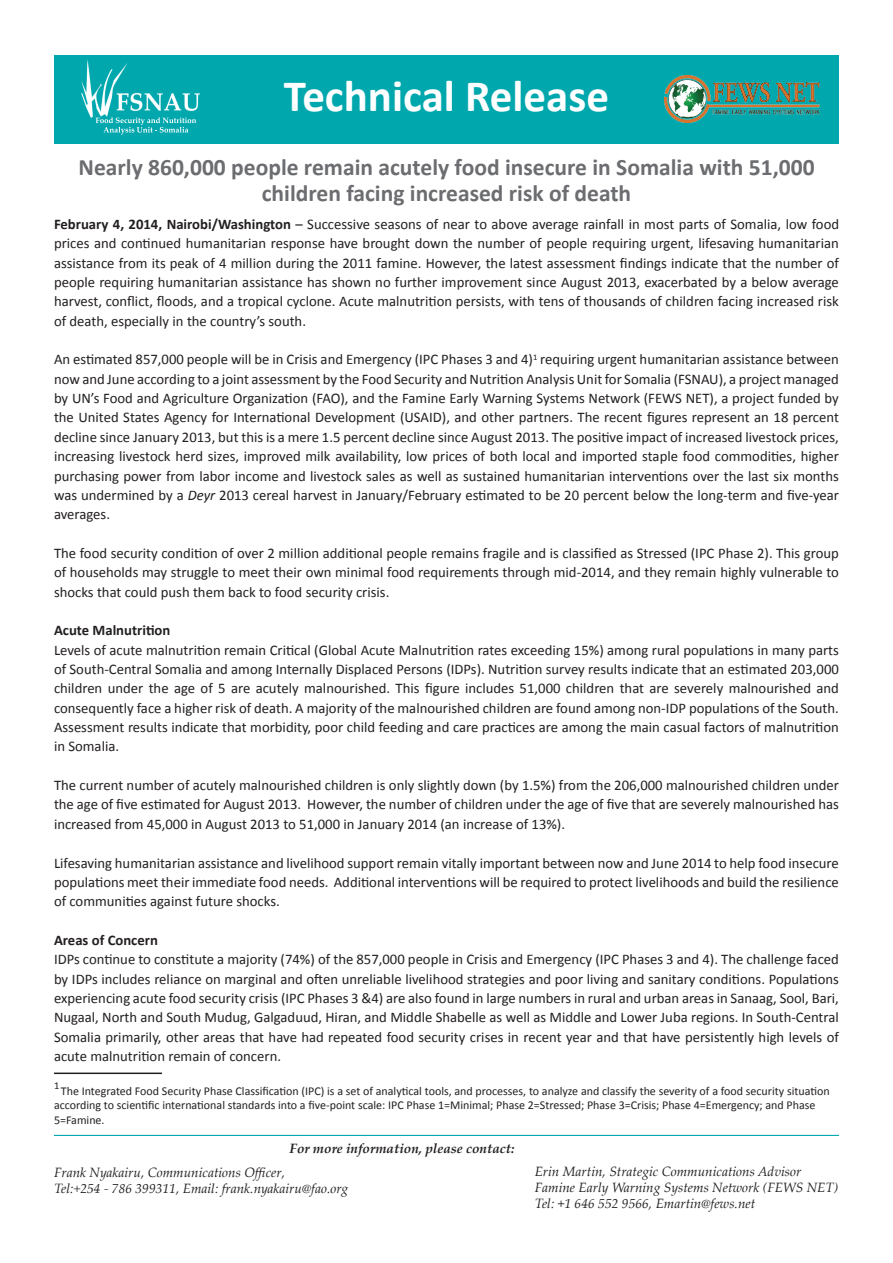
<style>
.page{position:relative;width:893px;height:1263px;background:#fff}
.page>*{position:absolute;margin:0;border:0;box-sizing:border-box;transform-origin:0 0}
.t1{font:700 45px "Calibri";color:#fff}
.t2{font:700 23.55px/26px "Calibri";color:#6c6d70;text-align:center}
.t3{font:14.7px/19.4px "Calibri";color:#231f20;text-align:justify}
.t4{font:700 14.7px "Calibri";color:#231f20}
.t5{font:italic 13.5px/16.2px "Palatino Linotype";color:#231f20}
.t6{font:italic 700 13.5px "Palatino Linotype";color:#231f20}
.t7{font:12px/14.4px "Calibri";color:#231f20}
.t8{font:10.5px "Calibri";color:#231f20}
.s1{font-weight:700}
.s2{font-style:italic}
.s3{font-style:normal}
</style>
<div class="page">
<div style="left:54px;top:55px;width:785px;height:89px;background:#00a8ae"></div>
<img style="left:665px;top:76px;width:155px;height:46px">
<svg style="left:96px;top:120px;width:100px;height:14px"></svg>
<hr style="left:54px;top:1072px;width:108px;height:2px;background:#231f20">
<img style="left:81px;top:59px;width:119px;height:61px">
<hr style="left:54px;top:1135px;width:785px;height:1px;background:#00a8ae">
<h1 class="t1" style="left:284px;top:67px;width:327px">Technical Release</h1>
<h2 class="t2" style="left:79px;top:154px;width:738px">Nearly 860,000 people remain acutely food insecure in Somalia with 51,000 children facing increased risk of death</h2>
<p class="t3" style="left:54px;top:214px;width:787px"><span class="s1">February 4, 2014, Nairobi/Washington</span> – Successive seasons of near to above average rainfall in most parts of Somalia, low food prices and continued humanitarian response have brought down the number of people requiring urgent, lifesaving humanitarian assistance from its peak of 4 million during the 2011 famine. However, the latest assessment findings indicate that the number of people requiring humanitarian assistance has shown no further improvement since August 2013, exacerbated by a below average harvest, conflict, floods, and a tropical cyclone. Acute malnutrition persists, with tens of thousands of children facing increased risk of death, especially in the country’s south.</p>
<p class="t3" style="left:54px;top:350px;width:786px">An estimated 857,000 people will be in Crisis and Emergency (IPC Phases 3 and 4)<sup>1</sup> requiring urgent humanitarian assistance between now and June according to a joint assessment by the Food Security and Nutrition Analysis Unit for Somalia (FSNAU), a project managed by UN’s Food and Agriculture Organization (FAO), and the Famine Early Warning Systems Network (FEWS NET), a project funded by the United States Agency for International Development (USAID), and other partners. The recent figures represent an 18 percent decline since January 2013, but this is a mere 1.5 percent decline since August 2013. The positive impact of increased livestock prices, increasing livestock herd sizes, improved milk availability, low prices of both local and imported staple food commodities, higher purchasing power from labor income and livestock sales as well as sustained humanitarian interventions over the last six months was undermined by a <span class="s2">Deyr</span> 2013 cereal harvest in January/February estimated to be 20 percent below the long-term and five-year averages.</p>
<p class="t3" style="left:54px;top:543px;width:786px">The food security condition of over 2 million additional people remains fragile and is classified as Stressed (IPC Phase 2). This group of households may struggle to meet their own minimal food requirements through mid-2014, and they remain highly vulnerable to shocks that could push them back to food security crisis.</p>
<p class="t4" style="left:54px;top:621px;width:118px">Acute Malnutrition</p>
<p class="t3" style="left:54px;top:640px;width:786px">Levels of acute malnutrition remain Critical (Global Acute Malnutrition rates exceeding 15%) among rural populations in many parts of South-Central Somalia and among Internally Displaced Persons (IDPs). Nutrition survey results indicate that an estimated 203,000 children under the age of 5 are acutely malnourished. This figure includes 51,000 children that are severely malnourished and consequently face a higher risk of death. A majority of the malnourished children are found among non-IDP populations of the South.<br>Assessment results indicate that morbidity, poor child feeding and care practices are among the main casual factors of malnutrition in Somalia.</p>
<p class="t3" style="left:54px;top:776px;width:786px">The current number of acutely malnourished children is only slightly down (by 1.5%) from the 206,000 malnourished children under the age of five estimated for August 2013. However, the number of children under the age of five that are severely malnourished has increased from 45,000 in August 2013 to 51,000 in January 2014 (an increase of 13%).</p>
<p class="t3" style="left:54px;top:853px;width:786px">Lifesaving humanitarian assistance and livelihood support remain vitally important between now and June 2014 to help food insecure populations meet their immediate food needs. Additional interventions will be required to protect livelihoods and build the resilience of communities against future shocks.</p>
<p class="t4" style="left:54px;top:931px;width:105px">Areas of Concern</p>
<p class="t3" style="left:54px;top:950px;width:786px">IDPs continue to constitute a majority (74%) of the 857,000 people in Crisis and Emergency (IPC Phases 3 and 4). The challenge faced by IDPs includes reliance on marginal and often unreliable livelihood strategies and poor living and sanitary conditions. Populations experiencing acute food security crisis (IPC Phases 3 &amp;4) are also found in large numbers in rural and urban areas in Sanaag, Sool, Bari, Nugaal, North and South Mudug, Galgaduud, Hiran, and Middle Shabelle as well as Middle and Lower Juba regions. In South-Central Somalia primarily, other areas that have had repeated food security crises in recent year and that have persistently high levels of acute malnutrition remain of concern.</p>
<p class="t8" style="left:54px;top:1079px;width:7px">1</p>
<p class="t7" style="left:54px;top:1084px;width:777px;text-indent:7px">The Integrated Food Security Phase Classification (IPC) is a set of analytical tools, and processes, to analyze and classify the severity of a food security situation according to scientific international standards into a five-point scale: IPC Phase 1=Minimal; Phase 2=Stressed; Phase 3=Crisis; Phase 4=Emergency; and Phase<br>5=Famine.</p>
<p class="t6" style="left:289px;top:1139px;width:226px">For more information, please contact:</p>
<p class="t5" style="left:54px;top:1164px;width:296px">Frank Nyakairu, Communications Officer,<br>Tel:+254 - 786 399311, Email: frank.nyakairu@fao.org</p>
<p class="t5" style="left:535px;top:1162px;width:305px">Erin Martin, Strategic Communications Advisor<br>Famine Early Warning Systems Network (FEWS NET)<br>Tel: <span class="s3">+</span>1 646 552 9566, Emartin@fews.net</p>
</div>
